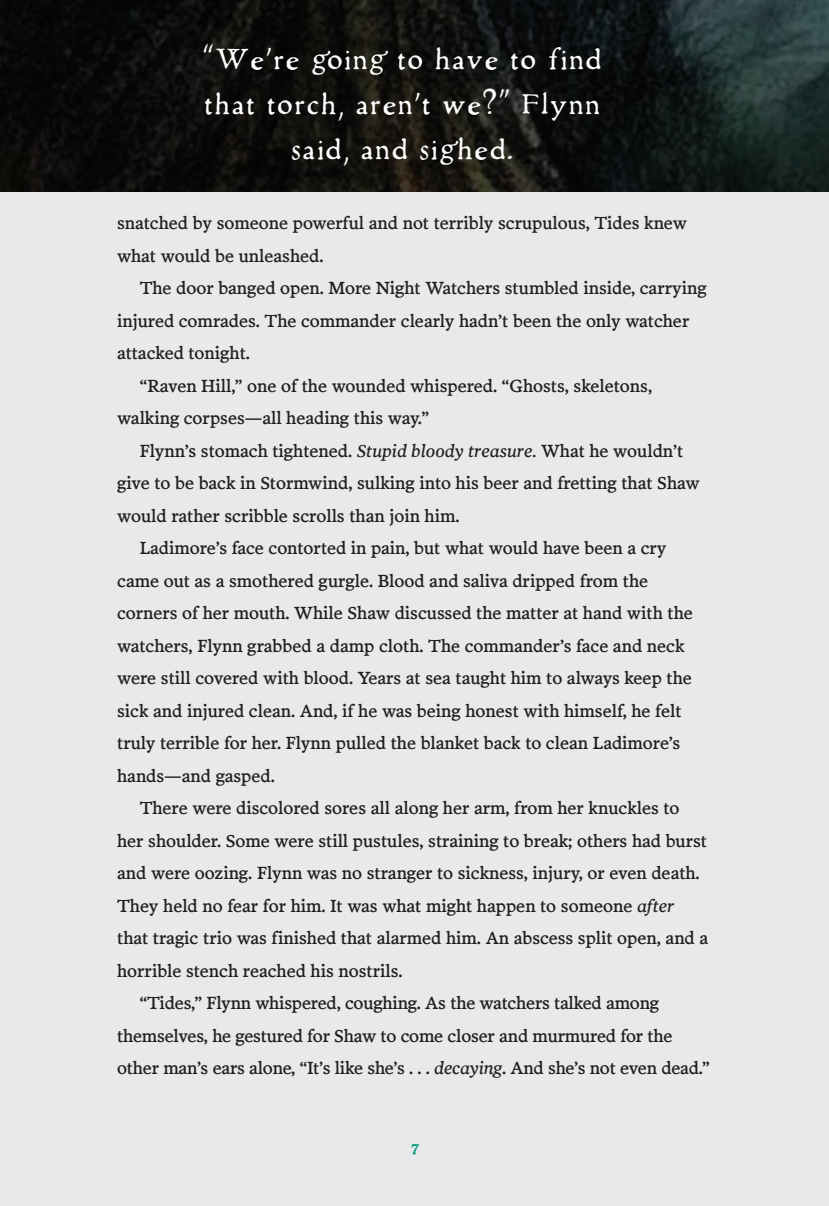
<style>
.page{position:relative;width:829px;height:1206px;background:#fff}
.page>*{position:absolute;margin:0;border:0;box-sizing:border-box;transform-origin:0 0}
.t1{font:35px/45px "Alchemion";letter-spacing:.04em;color:#fff;text-align:center}
.t2{font:17.75px/32.5px "Poynter Text Roman Four";color:#231f20}
.t3{font:17.75px "Trattatello";color:#00957c}
.s1{font-family:"Poynter Text Italic Three"}
</style>
<div class="page">
<div style="left:0;top:0;width:828px;height:1206px;background:#e7e9ea"></div>
<img style="left:0;top:0;width:828px;height:191px">
<h1 class="t1" style="left:203px;top:37px;width:400px">“We’re going to have to find that torch, aren’t we?” Flynn said, and sighed.</h1>
<p class="t2" style="left:117px;top:206px;width:571px">snatched by someone powerful and not terribly scrupulous, Tides knew what would be unleashed.</p>
<p class="t2" style="left:140px;top:271px;width:568px">The door banged open. More Night Watchers stumbled inside, carrying</p>
<p class="t2" style="left:117px;top:304px;width:573px">injured comrades. The commander clearly hadn’t been the only watcher</p>
<p class="t2" style="left:117px;top:336px;width:134px">attacked tonight.</p>
<p class="t2" style="left:140px;top:369px;width:513px">“Raven Hill,” one of the wounded whispered. “Ghosts, skeletons,</p>
<p class="t2" style="left:117px;top:401px;width:313px">walking corpses—all heading this way.”</p>
<p class="t2" style="left:140px;top:434px;width:545px">Flynn’s stomach tightened. <span class="s1">Stupid bloody treasure.</span> What he wouldn’t</p>
<p class="t2" style="left:117px;top:466px;width:583px">give to be back in Stormwind, sulking into his beer and fretting that Shaw</p>
<p class="t2" style="left:117px;top:499px;width:344px">would rather scribble scrolls than join him.</p>
<p class="t2" style="left:140px;top:531px;width:528px">Ladimore’s face contorted in pain, but what would have been a cry</p>
<p class="t2" style="left:117px;top:564px;width:532px">came out as a smothered gurgle. Blood and saliva dripped from the</p>
<p class="t2" style="left:117px;top:596px;width:577px">corners of her mouth. While Shaw discussed the matter at hand with the</p>
<p class="t2" style="left:117px;top:629px;width:568px">watchers, Flynn grabbed a damp cloth. The commander’s face and neck</p>
<p class="t2" style="left:117px;top:661px;width:576px">were still covered with blood. Years at sea taught him to always keep the</p>
<p class="t2" style="left:117px;top:694px;width:565px">sick and injured clean. And, if he was being honest with himself, he felt</p>
<p class="t2" style="left:117px;top:726px;width:564px">truly terrible for her. Flynn pulled the blanket back to clean Ladimore’s</p>
<p class="t2" style="left:117px;top:759px;width:159px">hands—and gasped.</p>
<p class="t2" style="left:140px;top:791px;width:541px">There were discolored sores all along her arm, from her knuckles to</p>
<p class="t2" style="left:117px;top:824px;width:591px">her shoulder. Some were still pustules, straining to break; others had burst</p>
<p class="t2" style="left:117px;top:856px;width:583px">and were oozing. Flynn was no stranger to sickness, injury, or even death.</p>
<p class="t2" style="left:117px;top:889px;width:558px">They held no fear for him. It was what might happen to someone <span class="s1">after</span></p>
<p class="t2" style="left:117px;top:921px;width:592px">that tragic trio was finished that alarmed him. An abscess split open, and a</p>
<p class="t2" style="left:117px;top:954px;width:287px">horrible stench reached his nostrils.</p>
<p class="t2" style="left:140px;top:986px;width:520px">“Tides,” Flynn whispered, coughing. As the watchers talked among</p>
<p class="t2" style="left:117px;top:1019px;width:556px">themselves, he gestured for Shaw to come closer and murmured for the</p>
<p class="t2" style="left:117px;top:1051px;width:593px">other man’s ears alone, “It’s like she’s . . . <span class="s1">decaying</span>. And she’s not even dead.”</p>
<p class="t3" style="left:411px;top:1138px;width:9px">7</p>
</div>
